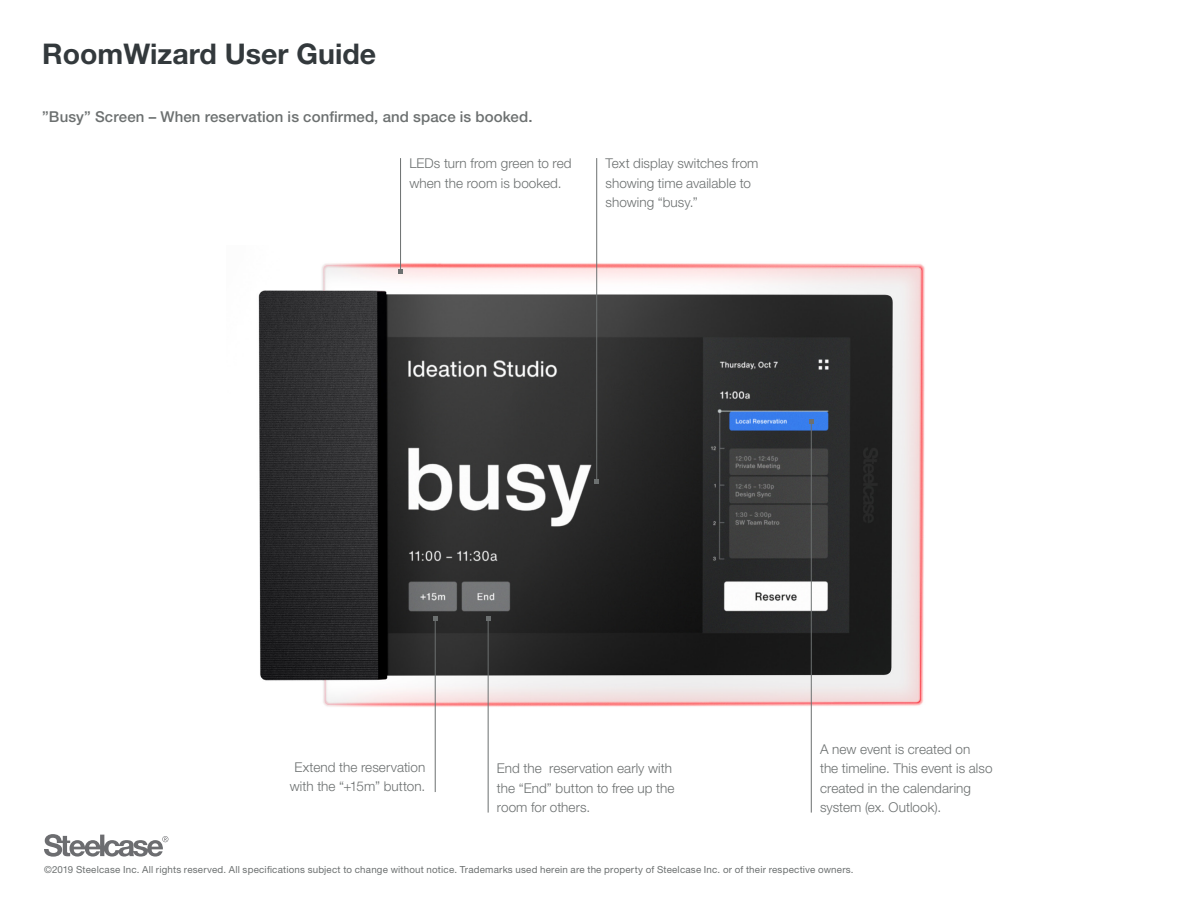
<style>
.page{position:relative;width:1188px;height:918px;background:#fff}
.page>*{position:absolute;margin:0;border:0;box-sizing:border-box;transform-origin:0 0}
.Headline__large_gap{font:700 28.5px "Helvetica Neue LT Pro";color:#33393c}
.Body_Copy_-_MOD{font:500 15px "Helvetica Neue LT Pro";letter-spacing:.01em;color:#6c7070}
.Callout_Body_-_MOD{font:300 13.5px/19.5px "Helvetica Neue LT Pro";letter-spacing:.005em;color:#6c7070}
.Legal_-_MOD{font:9.75px "Helvetica Neue LT Pro";letter-spacing:.02em;color:#6c7070}
</style>
<div class="page">
<img style="left:258px;top:246px;width:667px;height:475px">
<svg style="left:44px;top:834px;width:124px;height:23px"></svg>
<hr style="left:488px;top:618px;width:1px;height:195px;background:#6c7070">
<svg style="left:486px;top:616px;width:4px;height:4px"></svg>
<hr style="left:435px;top:618px;width:1px;height:174px;background:#6c7070">
<svg style="left:433px;top:616px;width:4px;height:4px"></svg>
<hr style="left:811px;top:421px;width:1px;height:392px;background:#6c7070">
<svg style="left:809px;top:419px;width:4px;height:4px"></svg>
<hr style="left:596px;top:158px;width:1px;height:323px;background:#6c7070">
<svg style="left:595px;top:479px;width:4px;height:4px"></svg>
<hr style="left:400px;top:158px;width:1px;height:114px;background:#6c7070">
<svg style="left:399px;top:270px;width:4px;height:4px"></svg>
<p class="Headline__large_gap" style="left:42px;top:36px;width:335px">RoomWizard User Guide</p>
<p class="Body_Copy_-_MOD" style="left:42px;top:108px;width:492px">”Busy” Screen – When reservation is confirmed, and space is booked.</p>
<p class="Callout_Body_-_MOD" style="left:409px;top:153px;width:164px">LEDs turn from green to red when the room is booked.</p>
<p class="Callout_Body_-_MOD" style="left:606px;top:153px;width:154px">Text display switches from showing time available to showing “busy.”</p>
<p class="Callout_Body_-_MOD" style="left:290px;top:757px;width:137px;text-align:center">Extend the reservation with the “+15m” button.</p>
<p class="Callout_Body_-_MOD" style="left:497px;top:758px;width:179px">End the reservation early with the “End” button to free up the room for others.</p>
<p class="Callout_Body_-_MOD" style="left:820px;top:739px;width:174px">A new event is created on<br>the timeline. This event is also created in the calendaring system (ex. Outlook).</p>
<p class="Legal_-_MOD" style="left:44px;top:864px;width:811px">©2019 Steelcase Inc. All rights reserved. All specifications subject to change without notice. Trademarks used herein are the property of Steelcase Inc. or of their respective owners.</p>
</div>
